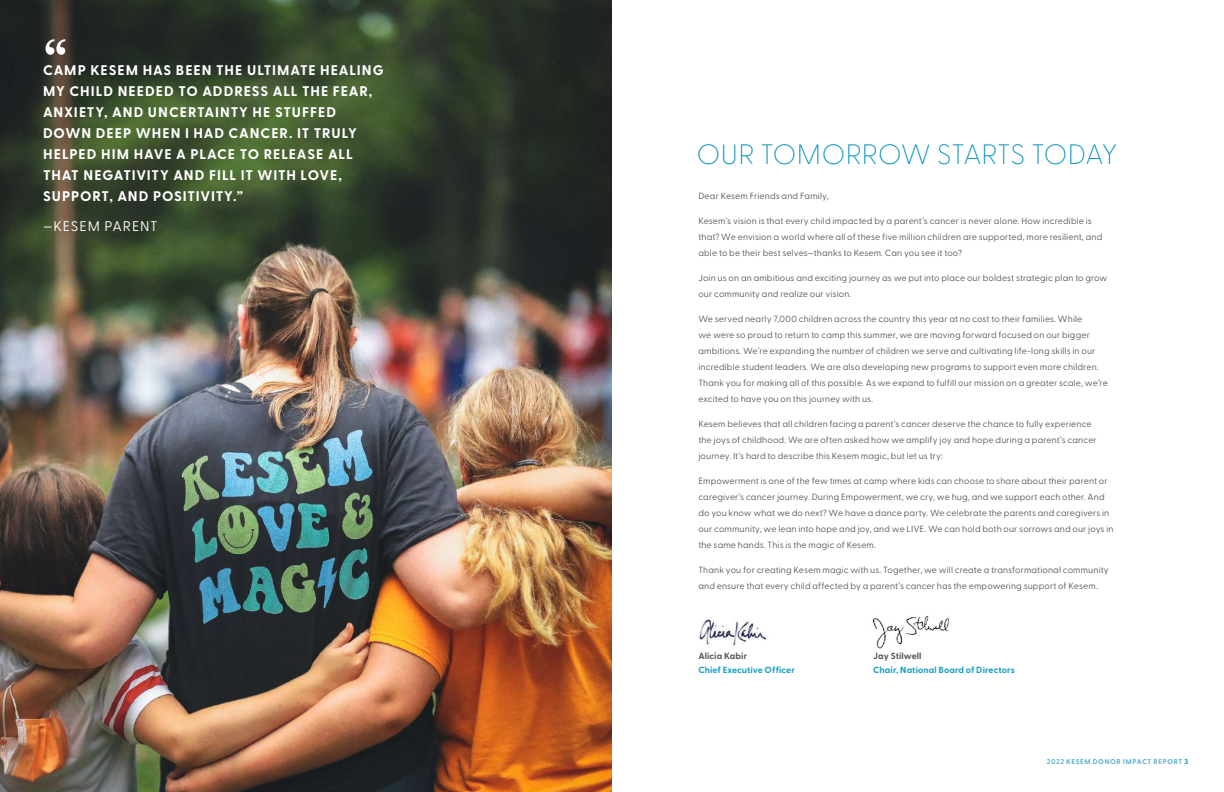
<style>
.page{position:relative;width:1224px;height:792px;background:#fff}
.page>*{position:absolute;margin:0;border:0;box-sizing:border-box;transform-origin:0 0}
.t1{font:72px "Greycliff CF";color:#fff}
.t2{font:100 28px "Greycliff CF";letter-spacing:-.02em;color:#0090ba}
.t3{font:700 14px/21px "Greycliff CF";letter-spacing:.06em;color:#fff}
.t4{font:14px "Greycliff CF";letter-spacing:.055em;color:#fff}
.t5{font:9px/16px "Greycliff CF";letter-spacing:.01em;color:#57585a}
.t6{font:700 9px "Greycliff CF";letter-spacing:.01em;color:#1c9ec3}
.t7{font:700 9px "Greycliff CF";letter-spacing:.01em;color:#57585a}
.t8{font:700 7px "Greycliff CF";letter-spacing:.085em;color:#5eb1cf}
.s1{color:#0090ba}
</style>
<div class="page">
<img style="left:0;top:0;width:612px;height:792px">
<img style="left:699px;top:619px;width:68px;height:27px">
<img style="left:872px;top:616px;width:78px;height:32px">
<h1 class="t1" style="left:43px;top:24px;width:26px">“</h1>
<p class="t3" style="left:43px;top:60px;width:342px">CAMP KESEM HAS BEEN THE ULTIMATE HEALING MY CHILD NEEDED TO ADDRESS ALL THE FEAR, ANXIETY, AND UNCERTAINTY HE STUFFED DOWN DEEP WHEN I HAD CANCER. IT TRULY HELPED HIM HAVE A PLACE TO RELEASE ALL THAT NEGATIVITY AND FILL IT WITH LOVE, SUPPORT, AND POSITIVITY.”</p>
<h3 class="t4" style="left:43px;top:218px;width:116px">—KESEM PARENT</h3>
<h2 class="t2" style="left:696px;top:138px;width:423px">OUR TOMORROW STARTS TODAY</h2>
<p class="t5" style="left:698px;top:187px;width:132px">Dear Kesem Friends and Family,</p>
<p class="t5" style="left:698px;top:212px;width:405px">Kesem’s vision is that every child impacted by a parent’s cancer is never alone. How incredible is that? We envision a world where all of these five million children are supported, more resilient, and able to be their best selves—thanks to Kesem. Can you see it too?</p>
<p class="t5" style="left:698px;top:269px;width:411px">Join us on an ambitious and exciting journey as we put into place our boldest strategic plan to grow our community and realize our vision.</p>
<p class="t5" style="left:698px;top:310px;width:411px">We served nearly 7,000 children across the country this year at no cost to their families. While<br>we were so proud to return to camp this summer, we are moving forward focused on our bigger ambitions. We’re expanding the number of children we serve and cultivating life-long skills in our incredible student leaders. We are also developing new programs to support even more children.<br>Thank you for making all of this possible. As we expand to fulfill our mission on a greater scale, we’re excited to have you on this journey with us.</p>
<p class="t5" style="left:698px;top:415px;width:400px">Kesem believes that all children facing a parent’s cancer deserve the chance to fully experience the joys of childhood. We are often asked how we amplify joy and hope during a parent’s cancer journey. It’s hard to describe this Kesem magic, but let us try:</p>
<p class="t5" style="left:698px;top:472px;width:417px">Empowerment is one of the few times at camp where kids can choose to share about their parent or caregiver’s cancer journey. During Empowerment, we cry, we hug, and we support each other. And do you know what we do next? We have a dance party. We celebrate the parents and caregivers in our community, we lean into hope and joy, and we LIVE. We can hold both our sorrows and our joys in the same hands. This is the magic of Kesem.</p>
<p class="t5" style="left:698px;top:561px;width:412px">Thank you for creating Kesem magic with us. Together, we will create a transformational community and ensure that every child affected by a parent’s cancer has the empowering support of Kesem.</p>
<p class="t7" style="left:698px;top:651px;width:50px">Alicia Kabir</p>
<p class="t6" style="left:698px;top:665px;width:98px">Chief Executive Officer</p>
<p class="t7" style="left:873px;top:651px;width:50px">Jay Stilwell</p>
<p class="t6" style="left:873px;top:665px;width:143px">Chair, National Board of Directors</p>
<p class="t8" style="left:1047px;top:758px;width:143px">2022 KESEM DONOR IMPACT REPORT <span class="s1">3</span></p>
</div>
